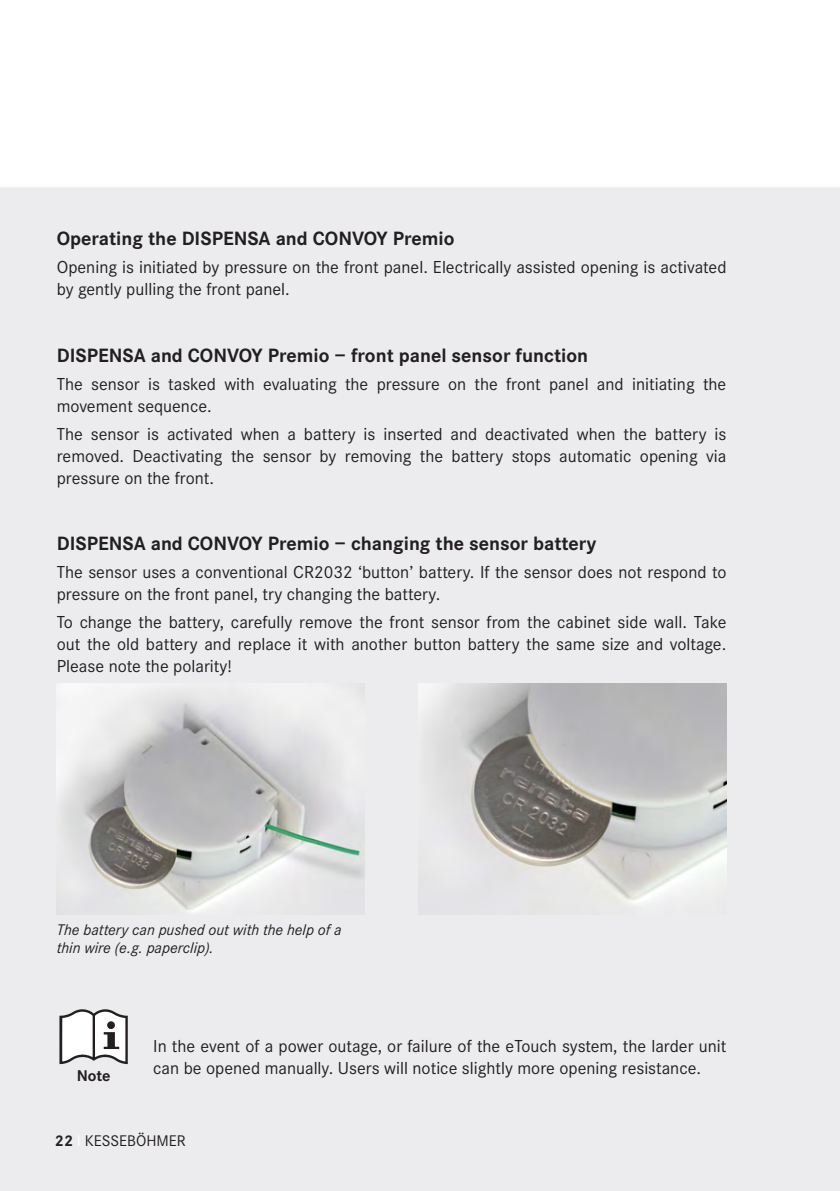
<style>
.page{position:relative;width:840px;height:1191px;background:#fff}
.page>*{position:absolute;margin:0;border:0;box-sizing:border-box;transform-origin:0 0}
.t1{font:700 20px "Corporate S";color:#231f20}
.Textkörper_2{font:18px/22px "Corporate S";color:#231f20}
.Textkörper_3{font:18px/22px "Corporate S";color:#231f20}
.t2{font:700 16.2px "Corporate S";color:#231f20}
.t3{font:italic 16px/18px "Corporate S";color:#231f20}
.t4{font:16px "Corporate S";color:#231f20}
.s1{font-weight:700}
.s2{color:#fff}
</style>
<div class="page">
<div style="left:0;top:187px;width:839px;height:1004px;background:#ececee"></div>
<svg style="left:59px;top:1009px;width:69px;height:55px;background:#c9c8c9"></svg>
<img style="left:57px;top:683px;width:308px;height:231px">
<img style="left:418px;top:683px;width:308px;height:231px">
<p class="t1" style="left:57px;top:227px;width:399px">Operating the DISPENSA and CONVOY Premio</p>
<p class="Textkörper_2" style="left:57px;top:256px;width:670px">Opening is initiated by pressure on the front panel. Electrically assisted opening is activated by gently pulling the front panel.</p>
<p class="t1" style="left:57px;top:344px;width:532px">DISPENSA and CONVOY Premio – front panel sensor function</p>
<p class="Textkörper_2" style="left:57px;top:373px;width:670px">The sensor is tasked with evaluating the pressure on the front panel and initiating the movement sequence.</p>
<p class="Textkörper_2" style="left:57px;top:423px;width:670px;text-align:justify">The sensor is activated when a battery is inserted and deactivated when the battery is removed. Deactivating the sensor by removing the battery stops automatic opening via pressure on the front.</p>
<p class="t1" style="left:57px;top:532px;width:541px">DISPENSA and CONVOY Premio – changing the sensor battery</p>
<p class="Textkörper_2" style="left:57px;top:561px;width:670px">The sensor uses a conventional CR2032 ‘button’ battery. If the sensor does not respond to pressure on the front panel, try changing the battery.</p>
<p class="Textkörper_2" style="left:57px;top:611px;width:670px">To change the battery, carefully remove the front sensor from the cabinet side wall. Take out the old battery and replace it with another button battery the same size and voltage.<br>Please note the polarity!</p>
<p class="t3" style="left:57px;top:920px;width:286px">The battery can pushed out with the help of a thin wire (e.g. paperclip).</p>
<p class="t2" style="left:77px;top:1065px;width:35px">Note</p>
<p class="Textkörper_3" style="left:153px;top:1035px;width:574px">In the event of a power outage, or failure of the eTouch system, the larder unit can be opened manually. Users will notice slightly more opening resistance.</p>
<p class="t4" style="left:55px;top:1132px;width:132px"><span class="s1">22</span> <span class="s2">l</span> KESSEBÖHMER</p>
</div>
